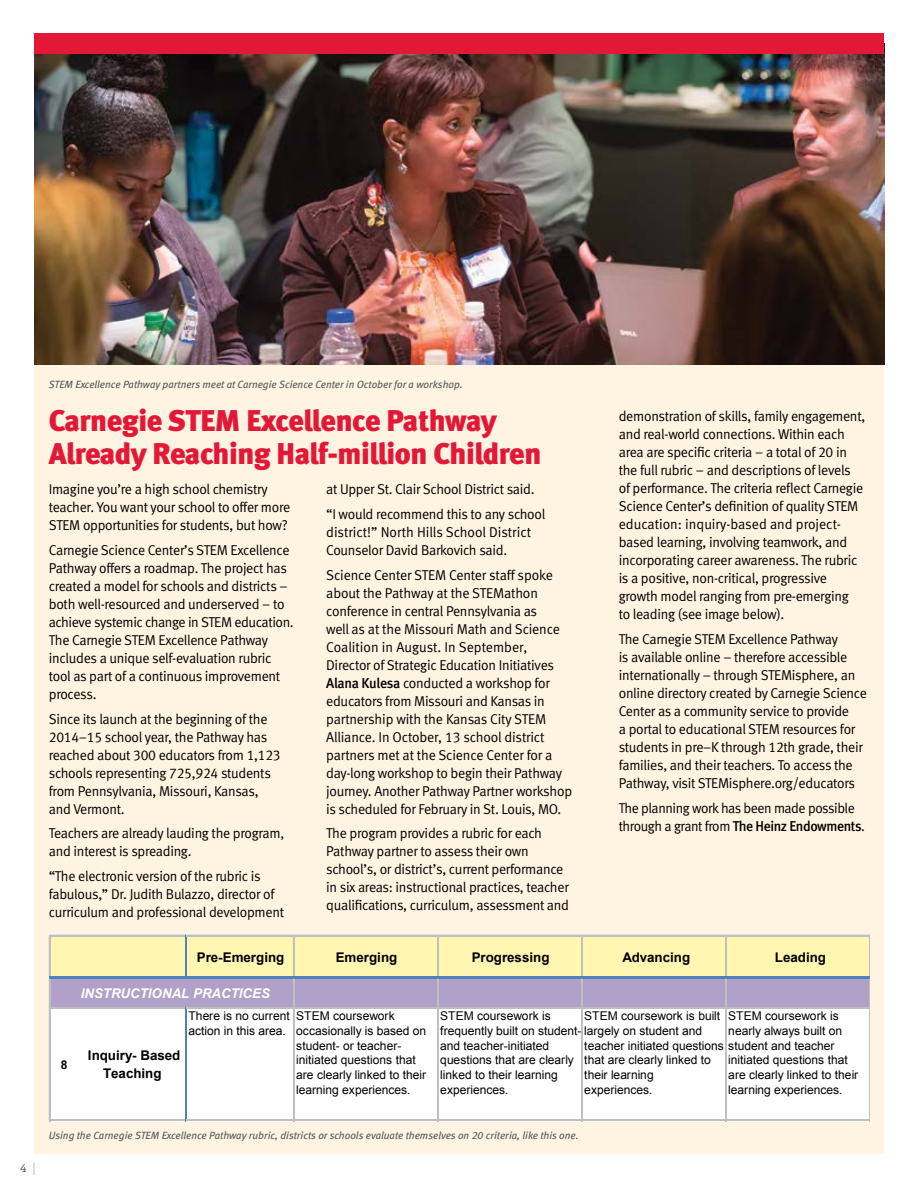
<style>
.page{position:relative;width:918px;height:1188px;background:#fff}
.page>*{position:absolute;margin:0;border:0;box-sizing:border-box;transform-origin:0 0}
.t1{font:30px/33px "Meta Black Lf";letter-spacing:-.015em;color:#e31837}
.t2{font:14.25px/18px "Meta Normal LF";letter-spacing:-.02em;color:#000}
.t3{font:700 13.35px/17.1px "Arial";color:#000;text-align:center}
.t4{font:italic 700 13.35px "Arial";letter-spacing:-.005em;color:#fff}
.t5{font:12px/15px "Arial";color:#000}
.t6{font:12px "Archer Medium LF";color:#58595b}
.t7{font:700 12px "Arial";color:#000}
.t8{font:italic 10.5px "Meta Book LF";color:#58595b}
.s1{font-family:"Meta Medium LF"}
</style>
<div class="page">
<div style="left:34px;top:34px;width:850px;height:1120px;background:#fff4e2"></div>
<img style="left:34px;top:54px;width:850px;height:311px">
<svg style="left:34px;top:1163px;width:1px;height:12px"></svg>
<div style="left:34px;top:34px;width:850px;height:20px;background:#e31837"></div>
<div style="left:48px;top:934px;width:822px;height:187px;background:#fff"></div>
<div style="left:50px;top:936px;width:820px;height:42px;background:#fff6b1"></div>
<hr style="left:50px;top:935px;width:136px;height:1px;background:#bfbfbf">
<hr style="left:49px;top:935px;width:1px;height:41px;background:#bfbfbf">
<hr style="left:185px;top:935px;width:1px;height:41px;background:#4f81bd">
<hr style="left:186px;top:935px;width:1px;height:41px;background:#4f81bd">
<hr style="left:293px;top:936px;width:2px;height:40px;background:#bfbfbf">
<hr style="left:437px;top:936px;width:2px;height:40px;background:#bfbfbf">
<hr style="left:581px;top:936px;width:2px;height:40px;background:#bfbfbf">
<hr style="left:725px;top:936px;width:2px;height:40px;background:#bfbfbf">
<hr style="left:869px;top:936px;width:1px;height:40px;background:#bfbfbf">
<hr style="left:187px;top:935px;width:683px;height:1px;background:#bfbfbf">
<hr style="left:49px;top:976px;width:821px;height:3px;background:#4f81bd">
<div style="left:50px;top:979px;width:820px;height:29px;background:#b1a0c7"></div>
<svg style="left:49px;top:979px;width:1px;height:28px"></svg>
<hr style="left:49px;top:1007px;width:137px;height:1px;background:#bfbfbf">
<hr style="left:49px;top:1008px;width:1px;height:112px;background:#bfbfbf">
<hr style="left:49px;top:1120px;width:137px;height:1px;background:#bfbfbf">
<hr style="left:293px;top:979px;width:2px;height:142px;background:#bfbfbf">
<hr style="left:437px;top:979px;width:2px;height:142px;background:#bfbfbf">
<hr style="left:581px;top:979px;width:2px;height:142px;background:#bfbfbf">
<hr style="left:725px;top:979px;width:2px;height:142px;background:#bfbfbf">
<hr style="left:869px;top:979px;width:1px;height:142px;background:#bfbfbf">
<hr style="left:185px;top:1007px;width:1px;height:114px;background:#4f81bd">
<hr style="left:186px;top:1007px;width:1px;height:114px;background:#4f81bd">
<hr style="left:187px;top:1007px;width:683px;height:1px;background:#bfbfbf">
<hr style="left:187px;top:1120px;width:683px;height:1px;background:#bfbfbf">
<p class="t6" style="left:20px;top:1161px;width:8px">4</p>
<p class="t8" style="left:49px;top:378px;width:415px">STEM Excellence Pathway partners meet at Carnegie Science Center in October for a workshop.</p>
<h1 class="t1" style="left:49px;top:404px;width:494px">Carnegie STEM Excellence Pathway<br>Already Reaching Half-million Children</h1>
<p class="t2" style="left:49px;top:480px;width:243px">Imagine you’re a high school chemistry teacher. You want your school to offer more<br>STEM opportunities for students, but how?</p>
<p class="t2" style="left:49px;top:541px;width:246px">Carnegie Science Center’s STEM Excellence Pathway offers a roadmap. The project has created a model for schools and districts – both well-resourced and underserved – to achieve systemic change in STEM education.<br>The Carnegie STEM Excellence Pathway includes a unique self-evaluation rubric tool as part of a continuous improvement process.</p>
<p class="t2" style="left:49px;top:709px;width:233px">Since its launch at the beginning of the 2014–15 school year, the Pathway has reached about 300 educators from 1,123 schools representing 725,924 students from Pennsylvania, Missouri, Kansas, and Vermont.</p>
<p class="t2" style="left:49px;top:824px;width:237px">Teachers are already lauding the program, and interest is spreading.</p>
<p class="t2" style="left:49px;top:867px;width:237px">“The electronic version of the rubric is fabulous,” Dr. Judith Bulazzo, director of curriculum and professional development</p>
<p class="t2" style="left:326px;top:477px;width:221px;line-height:24.8px">at Upper St. Clair School District said. “I would recommend this to any school</p>
<p class="t2" style="left:326px;top:523px;width:206px">district!” North Hills School District<br>Counselor David Barkovich said.</p>
<p class="t2" style="left:326px;top:566px;width:247px">Science Center STEM Center staff spoke about the Pathway at the STEMathon conference in central Pennsylvania as<br>well as at the Missouri Math and Science Coalition in August. In September, Director of Strategic Education Initiatives <span class="s1">Alana Kulesa</span> conducted a workshop for educators from Missouri and Kansas in partnership with the Kansas City STEM Alliance. In October, 13 school district partners met at the Science Center for a day-long workshop to begin their Pathway journey. Another Pathway Partner workshop is scheduled for February in St. Louis, MO.</p>
<p class="t2" style="left:326px;top:824px;width:244px">The program provides a rubric for each Pathway partner to assess their own school’s, or district’s, current performance in six areas: instructional practices, teacher qualifications, curriculum, assessment and</p>
<p class="t2" style="left:619px;top:407px;width:248px">demonstration of skills, family engagement, and real-world connections. Within each area are specific criteria – a total of 20 in the full rubric – and descriptions of levels of performance. The criteria reflect Carnegie Science Center’s definition of quality STEM education: inquiry-based and project&shy;based learning, involving teamwork, and incorporating career awareness. The rubric is a positive, non-critical, progressive growth model ranging from pre-emerging<br>to leading (see image below).</p>
<p class="t2" style="left:619px;top:630px;width:250px">The Carnegie STEM Excellence Pathway<br>is available online – therefore accessible internationally – through STEMisphere, an online directory created by Carnegie Science Center as a community service to provide<br>a portal to educational STEM resources for students in pre–K through 12th grade, their families, and their teachers. To access the Pathway, visit STEMisphere.org/educators</p>
<p class="t2" style="left:619px;top:799px;width:248px">The planning work has been made possible through a grant from <span class="s1">The Heinz Endowments</span>.</p>
<p class="t3" style="left:197px;top:949px;width:89px">Pre-Emerging</p>
<p class="t3" style="left:336px;top:949px;width:63px">Emerging</p>
<p class="t3" style="left:472px;top:949px;width:79px">Progressing</p>
<p class="t3" style="left:623px;top:949px;width:69px">Advancing</p>
<p class="t3" style="left:775px;top:949px;width:53px">Leading</p>
<p class="t4" style="left:81px;top:985px;width:191px">INSTRUCTIONAL PRACTICES</p>
<p class="t7" style="left:61px;top:1056px;width:8px">8</p>
<p class="t3" style="left:88px;top:1048px;width:94px">Inquiry- Based<br>Teaching</p>
<p class="t5" style="left:188px;top:1008px;width:103px">There is no current action in this area.</p>
<p class="t5" style="left:296px;top:1008px;width:132px">STEM coursework occasionally is based on student- or teacher&shy;initiated questions that are clearly linked to their learning experiences.</p>
<p class="t5" style="left:440px;top:1008px;width:263px">STEM coursework is<br>frequently built on student- largely on student and and teacher-initiated<br>questions that are clearly<br>linked to their learning<br>experiences.</p>
<p class="t5" style="left:584px;top:1008px;width:137px">STEM coursework is built</p>
<p class="t5" style="left:584px;top:1038px;width:252px">teacher initiated questions student and teacher that are clearly linked to<br>their learning<br>experiences.</p>
<p class="t5" style="left:728px;top:1008px;width:115px">STEM coursework is nearly always built on</p>
<p class="t5" style="left:728px;top:1053px;width:131px">initiated questions that are clearly linked to their learning experiences.</p>
<p class="t8" style="left:49px;top:1129px;width:531px">Using the Carnegie STEM Excellence Pathway rubric, districts or schools evaluate themselves on 20 criteria, like this one.</p>
</div>
